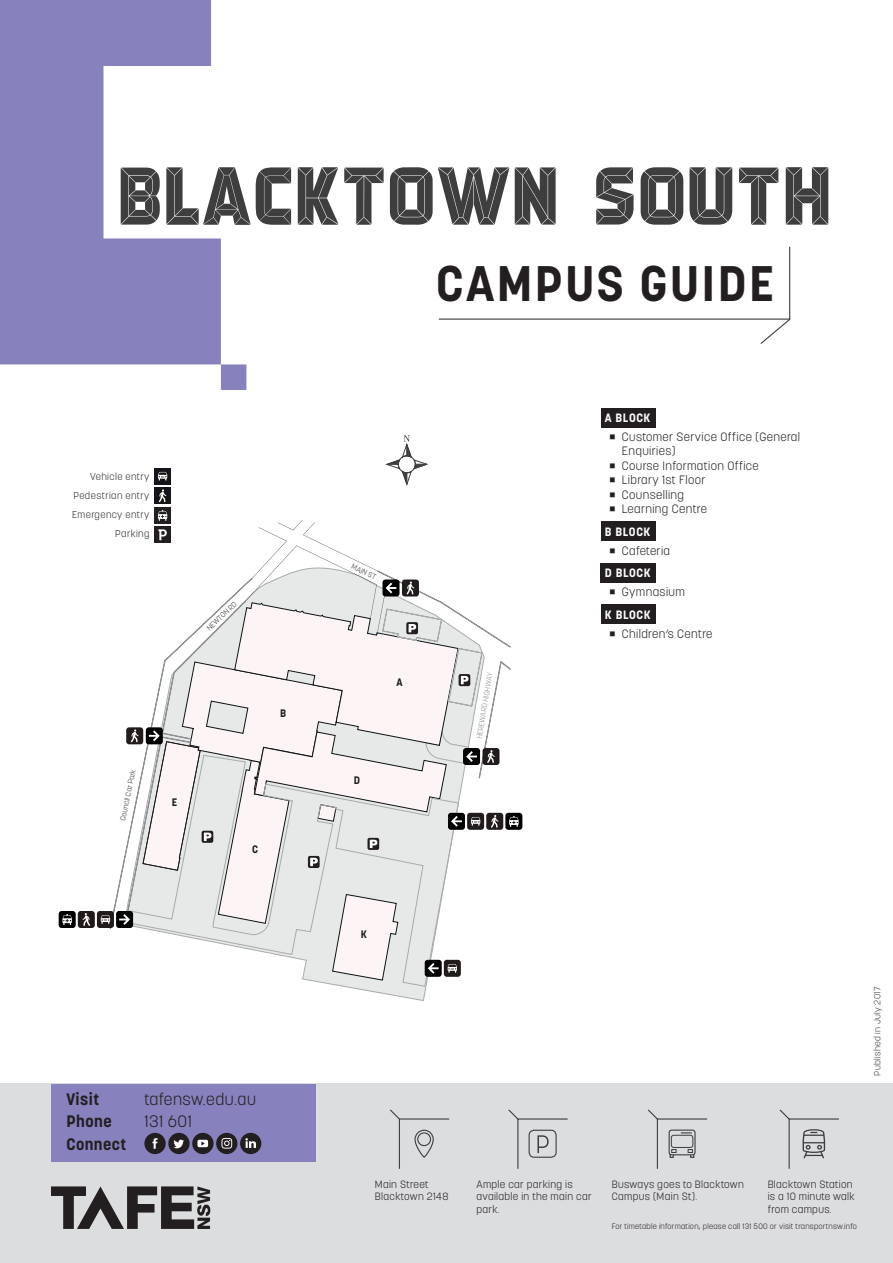
<style>
.page{position:relative;width:893px;height:1263px;background:#fff}
.page>*{position:absolute;margin:0;border:0;box-sizing:border-box;transform-origin:0 0}
.t1{font:700 49.5px "Korolev";letter-spacing:.05em;color:#231f20}
.t2{font:300 16.5px "Korolev";letter-spacing:.03em;color:#231f20}
.t3{font:700 16.5px "Korolev";letter-spacing:.03em;color:#231f20}
.t4{font:300 12px/23px "Korolev";letter-spacing:.03em;color:#231f20}
.t5{font:700 12px "Korolev";letter-spacing:.05em;color:#fff}
.t6{font:700 10.8px "Korolev";color:#211b1b}
.t7{font:300 10.5px/12.6px "Korolev";letter-spacing:.03em;color:#231f20}
.t8{font:300 9.9px/19.2px "Korolev";letter-spacing:.04em;color:#2e2b2c;text-align:right}
.t9{font:300 9px "Korolev";letter-spacing:.03em;color:#3e3e3f}
.t10{font:300 7.8px "Korolev";letter-spacing:.03em;color:#231f20}
.t11{font:300 7.5px "Korolev";color:#3c3a3d}
.t12{font:300 7.5px "Korolev";color:#8f9295}
.s1{font-family:"Minion Pro";font-weight:500;font-size:16.5px}
.s2{font-weight:700;color:#fff}
</style>
<div class="page">
<div style="left:601px;top:408px;width:54px;height:19px;background:#231f20"></div>
<div style="left:601px;top:522px;width:54px;height:19px;background:#231f20"></div>
<div style="left:601px;top:563px;width:55px;height:19px;background:#231f20"></div>
<div style="left:601px;top:605px;width:55px;height:19px;background:#231f20"></div>
<div style="left:154px;top:468px;width:17px;height:17px;background:#15141a"></div>
<svg style="left:158px;top:472px;width:9px;height:8px"></svg>
<div style="left:154px;top:487px;width:17px;height:17px;background:#15141a"></div>
<svg style="left:159px;top:489px;width:7px;height:13px"></svg>
<div style="left:154px;top:507px;width:17px;height:17px;background:#231f20"></div>
<svg style="left:385px;top:435px;width:43px;height:51px"></svg>
<svg style="left:312px;top:981px;width:116px;height:6px"></svg>
<div style="left:97px;top:911px;width:17px;height:17px;background:#211b1b;border-radius:3px"></div>
<svg style="left:101px;top:915px;width:9px;height:9px"></svg>
<div style="left:116px;top:911px;width:17px;height:17px;background:#000001;border-radius:3px"></div>
<div style="left:78px;top:911px;width:17px;height:17px;background:#211b1b;border-radius:3px"></div>
<svg style="left:83px;top:913px;width:7px;height:13px"></svg>
<div style="left:59px;top:911px;width:17px;height:17px;background:#000001;border-radius:3px"></div>
<svg style="left:63px;top:914px;width:9px;height:11px"></svg>
<div style="left:505px;top:813px;width:17px;height:17px;background:#000001;border-radius:3px"></div>
<svg style="left:119px;top:510px;width:400px;height:471px"></svg>
<div style="left:0;top:1084px;width:893px;height:179px;background:#dcdddf"></div>
<div style="left:51px;top:1084px;width:264px;height:77px;background:#8781bd"></div>
<svg style="left:0;top:0;width:246px;height:390px;fill:#8781bd"></svg>
<svg style="left:51px;top:1186px;width:159px;height:43px"></svg>
<div style="left:144px;top:1133px;width:22px;height:21px;background:#231f20;border-radius:50%"></div>
<svg style="left:153px;top:1138px;width:5px;height:11px"></svg>
<div style="left:240px;top:1133px;width:21px;height:21px;background:#231f20;border-radius:50%"></div>
<svg style="left:245px;top:1138px;width:11px;height:10px"></svg>
<div style="left:192px;top:1133px;width:21px;height:21px;background:#231f20;border-radius:50%"></div>
<svg style="left:197px;top:1140px;width:11px;height:7px"></svg>
<div style="left:168px;top:1133px;width:22px;height:21px;background:#231f20;border-radius:50%"></div>
<svg style="left:173px;top:1140px;width:11px;height:8px"></svg>
<div style="left:216px;top:1133px;width:21px;height:21px;background:#231f20;border-radius:50%"></div>
<svg style="left:221px;top:1138px;width:11px;height:11px"></svg>
<svg style="left:390px;top:1109px;width:60px;height:60px"></svg>
<svg style="left:508px;top:1109px;width:60px;height:60px"></svg>
<svg style="left:648px;top:1109px;width:60px;height:60px"></svg>
<svg style="left:779px;top:1109px;width:60px;height:60px"></svg>
<svg style="left:438px;top:246px;width:353px;height:98px"></svg>
<svg style="left:121px;top:167px;width:39px;height:58px"></svg>
<svg style="left:166px;top:166px;width:80px;height:59px"></svg>
<p class="t8" style="left:72px;top:467px;width:79px">Vehicle entry<br>Pedestrian entry<br>Emergency entry<br>Parking</p>
<p class="t11" style="left:205px;top:626px;width:40px;rotate:-44deg">NEWTON RD</p>
<p class="t11" style="left:118px;top:819px;width:54px;rotate:-78deg">Council Car Park</p>
<p class="t6" style="left:172px;top:795px;width:7px">E</p>
<p class="t6" style="left:280px;top:707px;width:8px">B</p>
<p class="t6" style="left:252px;top:843px;width:7px">C</p>
<h2 class="t3" style="left:66px;top:1089px;width:34px">Visit</h2>
<h2 class="t2" style="left:144px;top:1089px;width:113px">tafensw.edu.au</h2>
<h2 class="t3" style="left:66px;top:1111px;width:47px">Phone</h2>
<h2 class="t2" style="left:144px;top:1111px;width:49px">131 601</h2>
<h2 class="t3" style="left:66px;top:1133px;width:62px">Connect</h2>
<h1 class="t1" style="left:436px;top:253px;width:339px">CAMPUS GUIDE</h1>
<p class="t11" style="left:354px;top:561px;width:28px;rotate:26deg">MAIN ST</p>
<p class="t6" style="left:354px;top:774px;width:8px">D</p>
<p class="t6" style="left:396px;top:675px;width:8px">A</p>
<p class="t12" style="left:474px;top:738px;width:69px;rotate:-80deg">HEREWARD HIGHWAY</p>
<p class="t5" style="left:605px;top:411px;width:47px">A BLOCK</p>
<p class="t4" style="left:622px;top:430px;width:180px;line-height:14.4px;text-indent:-13px"><span class="s1">■</span> Customer Service Office (General<br>Enquiries)</p>
<p class="t4" style="left:609px;top:454px;width:151px"><span class="s1">■</span> Course Information Office</p>
<p class="t4" style="left:609px;top:468px;width:98px"><span class="s1">■</span> Library 1st Floor</p>
<p class="t4" style="left:609px;top:483px;width:76px"><span class="s1">■</span> Counselling</p>
<p class="t4" style="left:605px;top:497px;width:104px;text-indent:4px"><span class="s1">■</span> Learning Centre<br><span class="s2">B BLOCK</span></p>
<p class="t4" style="left:605px;top:539px;width:67px;text-indent:4px"><span class="s1">■</span> Cafeteria<br><span class="s2">D BLOCK</span></p>
<p class="t4" style="left:605px;top:580px;width:81px;text-indent:4px"><span class="s1">■</span> Gymnasium<br><span class="s2">K BLOCK</span></p>
<p class="t4" style="left:609px;top:622px;width:105px"><span class="s1">■</span> Children’s Centre</p>
<p class="t6" style="left:361px;top:927px;width:8px">K</p>
<p class="t9" style="left:871px;top:1076px;width:90px;rotate:-90deg">Published in July 2017</p>
<p class="t7" style="left:375px;top:1178px;width:75px">Main Street<br>Blacktown 2148</p>
<p class="t7" style="left:476px;top:1178px;width:117px">Ample car parking is available in the main car park.</p>
<p class="t7" style="left:612px;top:1178px;width:133px">Busways goes to Blacktown<br>Campus (Main St).</p>
<p class="t7" style="left:768px;top:1178px;width:89px">Blacktown Station is a 10 minute walk from campus.</p>
<p class="t10" style="left:612px;top:1221px;width:247px">For timetable information, please call 131 500 or visit transportnsw.info</p>
</div>
